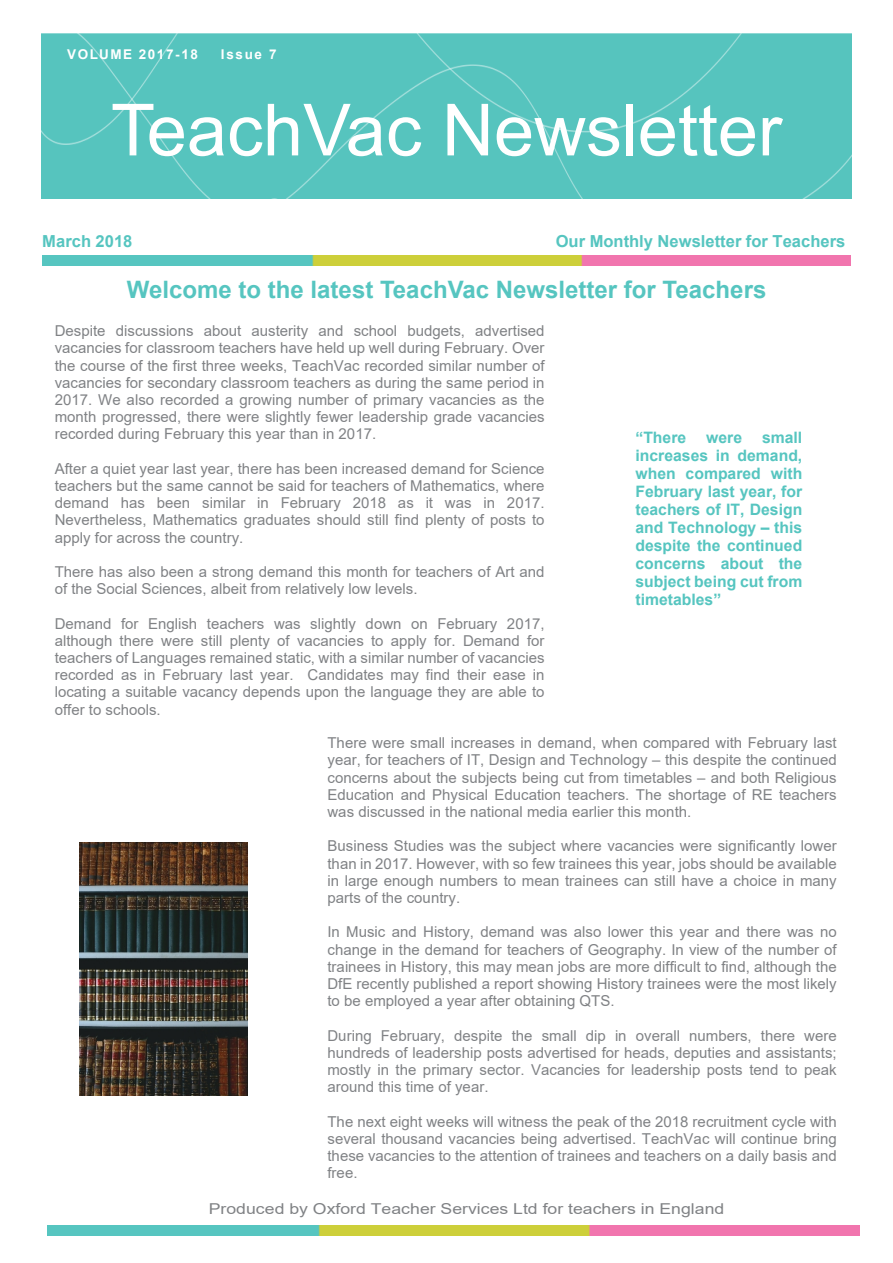
<style>
.page{position:relative;width:893px;height:1263px;background:#fff}
.page>*{position:absolute;margin:0;border:0;box-sizing:border-box;transform-origin:0 0}
.t1{font:72px "Arial";color:#fff}
.t2{font:700 24px "Arial";color:#56c5c0}
.t3{font:700 16.5px "Arial";color:#56c5c0}
.t4{font:700 15.75px/18px "Arial";color:#56c5c0;text-align:justify}
.t5{font:15px/17.2px "Arial";color:#808285;text-align:justify}
.t6{font:15px "Arial";color:#808285;scale:1.18 1}
.t7{font:700 13.5px "Arial";letter-spacing:.11em;color:#fff}
</style>
<div class="page">
<img style="left:42px;top:256px;width:809px;height:9px">
<img style="left:47px;top:1226px;width:813px;height:9px">
<div style="left:41px;top:34px;width:810px;height:165px;background:#56c4be"></div>
<img style="left:79px;top:842px;width:169px;height:253px">
<p class="t7" style="left:67px;top:49px;width:132px">VOLUME 2017-18</p>
<p class="t7" style="left:221px;top:49px;width:57px">Issue 7</p>
<h1 class="t1" style="left:111px;top:103px;width:673px">TeachVac Newsletter</h1>
<p class="t3" style="left:42px;top:235px;width:92px">March 2018</p>
<p class="t3" style="left:556px;top:235px;width:291px">Our Monthly Newsletter for Teachers</p>
<h2 class="t2" style="left:127px;top:280px;width:641px">Welcome to the latest TeachVac Newsletter for Teachers</h2>
<p class="t5" style="left:55px;top:324px;width:491px">Despite discussions about austerity and school budgets, advertised vacancies for classroom teachers have held up well during February. Over the course of the first three weeks, TeachVac recorded similar number of vacancies for secondary classroom teachers as during the same period in 2017. We also recorded a growing number of primary vacancies as the month progressed, there were slightly fewer leadership grade vacancies recorded during February this year than in 2017.</p>
<p class="t5" style="left:55px;top:461px;width:491px">After a quiet year last year, there has been increased demand for Science teachers but the same cannot be said for teachers of Mathematics, where demand has been similar in February 2018 as it was in 2017.<br>Nevertheless, Mathematics graduates should still find plenty of posts to apply for across the country.</p>
<p class="t5" style="left:55px;top:564px;width:491px">There has also been a strong demand this month for teachers of Art and of the Social Sciences, albeit from relatively low levels.</p>
<p class="t5" style="left:55px;top:616px;width:491px">Demand for English teachers was slightly down on February 2017, although there were still plenty of vacancies to apply for. Demand for teachers of Languages remained static, with a similar number of vacancies recorded as in February last year. Candidates may find their ease in locating a suitable vacancy depends upon the language they are able to offer to schools.</p>
<p class="t4" style="left:635px;top:430px;width:52px">“There</p>
<p class="t4" style="left:706px;top:430px;width:37px">were</p>
<p class="t4" style="left:635px;top:430px;width:168px;text-indent:127px">small increases in demand, when compared with February last year, for teachers of IT, Design and Technology – this despite the continued concerns about the subject being cut from timetables”</p>
<p class="t5" style="left:327px;top:736px;width:511px">There were small increases in demand, when compared with February last year, for teachers of IT, Design and Technology – this despite the continued concerns about the subjects being cut from timetables – and both Religious Education and Physical Education teachers. The shortage of RE teachers was discussed in the national media earlier this month.</p>
<p class="t5" style="left:327px;top:839px;width:511px">Business Studies was the subject where vacancies were significantly lower than in 2017. However, with so few trainees this year, jobs should be available in large enough numbers to mean trainees can still have a choice in many parts of the country.</p>
<p class="t5" style="left:327px;top:925px;width:511px">In Music and History, demand was also lower this year and there was no change in the demand for teachers of Geography. In view of the number of trainees in History, this may mean jobs are more difficult to find, although the DfE recently published a report showing History trainees were the most likely to be employed a year after obtaining QTS.</p>
<p class="t5" style="left:327px;top:1028px;width:511px">During February, despite the small dip in overall numbers, there were hundreds of leadership posts advertised for heads, deputies and assistants; mostly in the primary sector. Vacancies for leadership posts tend to peak around this time of year.</p>
<p class="t5" style="left:327px;top:1114px;width:511px">The next eight weeks will witness the peak of the 2018 recruitment cycle with several thousand vacancies being advertised. TeachVac will continue bring these vacancies to the attention of trainees and teachers on a daily basis and free.</p>
<p class="t6" style="left:209px;top:1203px;width:438px">Produced by Oxford Teacher Services Ltd for teachers in England</p>
</div>
